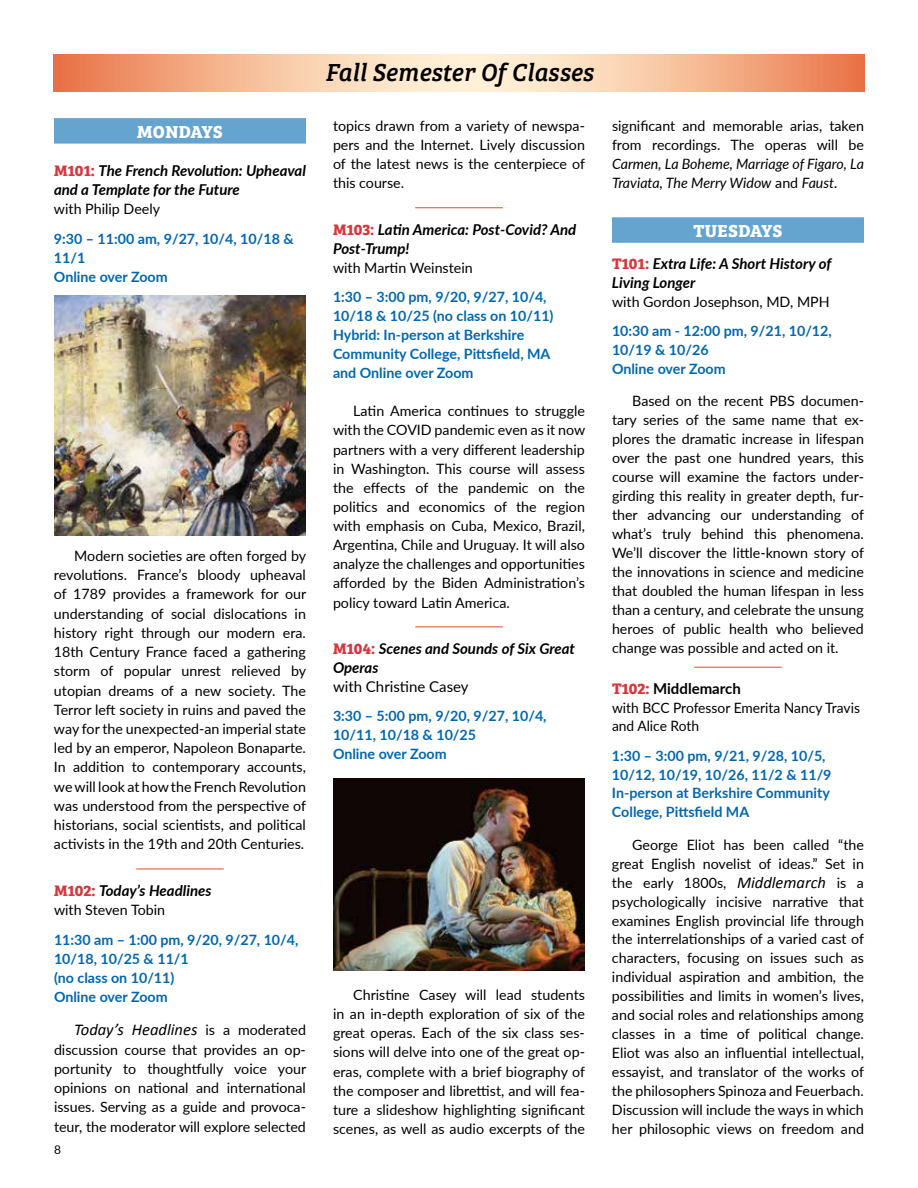
<style>
.page{position:relative;width:918px;height:1188px;background:#fff}
.page>*{position:absolute;margin:0;border:0;box-sizing:border-box;transform-origin:0 0}
.t1{font:italic 25.5px "Bree Serif";letter-spacing:.005em;color:#000;scale:.96 1}
.t2{font:700 18px "Bree Serif";letter-spacing:.015em;color:#fff}
.t3{font:italic 16.5px "Calibri";color:#000}
.t4{font:italic 700 15px/19px "Lato";color:#000}
.t5{font:15px "Lato";color:#000}
.t6{font:700 15px "Lato";color:#000}
.t7{font:14.25px/18.9px "Lato";color:#000;text-align:justify}
.t8{font:700 14.25px/19px "Lato";color:#0067b1}
.t9{font:italic 14.25px/18.9px "Lato";color:#000}
.t10{font:12px "Lato";color:#000}
.s1{font-family:"Bree Serif";font-style:normal;font-size:15.75px;color:#d7373d}
.s2{font-family:"Lato";font-style:normal;font-size:14.25px}
.s3{font-style:normal}
.s4{font-family:"Calibri";font-size:16.5px}
.s5{font-family:"Bree Serif";font-size:15.75px;color:#d7373d}
.s6{font-family:"Calibri";font-style:italic;font-size:16.5px}
</style>
<div class="page">
<div style="left:54px;top:118px;width:252px;height:26px;background:#66a4d0"></div>
<hr style="left:136px;top:869px;width:88px;height:1px;background:#ef4423">
<hr style="left:415px;top:207px;width:88px;height:1px;background:#ef4423">
<hr style="left:415px;top:627px;width:88px;height:1px;background:#ef4423">
<div style="left:612px;top:217px;width:252px;height:26px;background:#66a4d0"></div>
<hr style="left:694px;top:667px;width:88px;height:1px;background:#ef4423">
<svg style="left:54px;top:54px;width:810px;height:38px;background:#f6bd9a"></svg>
<img style="left:54px;top:296px;width:252px;height:240px">
<img style="left:333px;top:779px;width:252px;height:191px">
<p class="t2" style="left:137px;top:117px;width:87px">MONDAYS</p>
<p class="t4" style="left:54px;top:160px;width:253px"><span class="s1">M101:</span> The French Revolution: Upheaval and a Template for the Future</p>
<p class="t7" style="left:54px;top:199px;width:108px">with Philip Deely</p>
<p class="t8" style="left:54px;top:229px;width:241px">9:30 – 11:00 am, 9/27, 10/4, 10/18 &amp;<br>11/1<br>Online over Zoom</p>
<p class="t7" style="left:54px;top:545px;width:254px;text-indent:20px">Modern societies are often forged by revolutions. France’s bloody upheaval of 1789 provides a framework for our understanding of social dislocations in history right through our modern era.<br>18th Century France faced a gathering storm of popular unrest relieved by utopian dreams of a new society. The Terror left society in ruins and paved the way for the unexpected-an imperial state led by an emperor, Napoleon Bonaparte.<br>In addition to contemporary accounts, we will look at how the French Revolution was understood from the perspective of historians, social scientists, and political activists in the 19th and 20th Centuries.</p>
<p class="t4" style="left:54px;top:880px;width:159px"><span class="s1">M102:</span> Today’s Headlines</p>
<p class="t7" style="left:54px;top:900px;width:113px">with Steven Tobin</p>
<p class="t8" style="left:54px;top:930px;width:246px">11:30 am – 1:00 pm, 9/20, 9/27, 10/4,<br>10/18, 10/25 &amp; 11/1<br>(no class on 10/11)<br>Online over Zoom</p>
<p class="t3" style="left:74px;top:1020px;width:233px">Today’s Headlines <span class="s2">is a moderated</span></p>
<p class="t7" style="left:54px;top:1039px;width:254px">discussion course that provides an op&shy;portunity to thoughtfully voice your opinions on national and international issues. Serving as a guide and provoca&shy;teur, the moderator will explore selected</p>
<p class="t10" style="left:54px;top:1141px;width:8px">8</p>
<h1 class="t1" style="left:325px;top:53px;width:281px">Fall Semester Of Classes</h1>
<p class="t7" style="left:333px;top:116px;width:254px">topics drawn from a variety of newspa&shy;pers and the Internet. Lively discussion of the latest news is the centerpiece of this course.</p>
<p class="t4" style="left:333px;top:219px;width:245px"><span class="s1">M103:</span> Latin America: Post-Covid? And<br>Post-Trump!</p>
<p class="t7" style="left:333px;top:257px;width:141px">with Martin Weinstein</p>
<p class="t8" style="left:333px;top:287px;width:222px">1:30 – 3:00 pm, 9/20, 9/27, 10/4,<br>10/18 &amp; 10/25 (no class on 10/11)<br>Hybrid: In-person at Berkshire<br>Community College, Pittsfield, MA and Online over Zoom</p>
<p class="t7" style="left:333px;top:401px;width:254px;text-indent:20px">Latin America continues to struggle with the COVID pandemic even as it now partners with a very different leadership in Washington. This course will assess the effects of the pandemic on the politics and economics of the region with emphasis on Cuba, Mexico, Brazil, Argentina, Chile and Uruguay. It will also analyze the challenges and opportunities afforded by the Biden Administration’s policy toward Latin America.</p>
<p class="t4" style="left:333px;top:638px;width:244px"><span class="s1">M104:</span> Scenes and Sounds of Six Great<br>Operas</p>
<p class="t5" style="left:333px;top:676px;width:137px">with Christine Casey</p>
<p class="t8" style="left:333px;top:706px;width:215px">3:30 – 5:00 pm, 9/20, 9/27, 10/4,<br>10/11, 10/18 &amp; 10/25<br>Online over Zoom</p>
<p class="t7" style="left:333px;top:985px;width:254px;text-indent:20px">Christine Casey will lead students in an in-depth exploration of six of the great operas. Each of the six class ses&shy;sions will delve into one of the great op&shy;eras, complete with a brief biography of the composer and librettist, and will fea&shy;ture a slideshow highlighting significant scenes, as well as audio excerpts of the</p>
<p class="t7" style="left:612px;top:116px;width:253px">significant and memorable arias, taken from recordings. The operas will be</p>
<p class="t9" style="left:612px;top:154px;width:253px">Carmen, La Boheme, Marriage of Figaro, La<br>Traviata, The Merry Widow <span class="s3">and</span> Faust<span class="s4">.</span></p>
<p class="t2" style="left:694px;top:216px;width:90px">TUESDAYS</p>
<p class="t4" style="left:612px;top:254px;width:221px"><span class="s1">T101:</span> Extra Life: A Short History of<br>Living Longer</p>
<p class="t7" style="left:612px;top:291px;width:219px">with Gordon Josephson, MD, MPH</p>
<p class="t8" style="left:612px;top:321px;width:221px">10:30 am - 12:00 pm, 9/21, 10/12,<br>10/19 &amp; 10/26<br>Online over Zoom</p>
<p class="t7" style="left:612px;top:391px;width:254px;text-indent:20px">Based on the recent PBS documen&shy;tary series of the same name that ex&shy;plores the dramatic increase in lifespan over the past one hundred years, this course will examine the factors under&shy;girding this reality in greater depth, fur&shy;ther advancing our understanding of what’s truly behind this phenomena.<br>We’ll discover the little-known story of the innovations in science and medicine that doubled the human lifespan in less than a century, and celebrate the unsung heroes of public health who believed change was possible and acted on it.</p>
<p class="t6" style="left:612px;top:677px;width:130px"><span class="s5">T102:</span> Middlemarch</p>
<p class="t7" style="left:612px;top:698px;width:250px">with BCC Professor Emerita Nancy Travis and Alice Roth</p>
<p class="t8" style="left:612px;top:746px;width:221px">1:30 – 3:00 pm, 9/21, 9/28, 10/5,<br>10/12, 10/19, 10/26, 11/2 &amp; 11/9<br>In-person at Berkshire Community<br>College, Pittsfield MA</p>
<p class="t7" style="left:612px;top:834px;width:254px;text-indent:20px">George Eliot has been called “the great English novelist of ideas.” Set in the early 1800s, <span class="s6">Middlemarch</span> is a psychologically incisive narrative that examines English provincial life through the interrelationships of a varied cast of characters, focusing on issues such as individual aspiration and ambition, the possibilities and limits in women’s lives, and social roles and relationships among classes in a time of political change.<br>Eliot was also an influential intellectual, essayist, and translator of the works of the philosophers Spinoza and Feuerbach.<br>Discussion will include the ways in which her philosophic views on freedom and</p>
</div>
